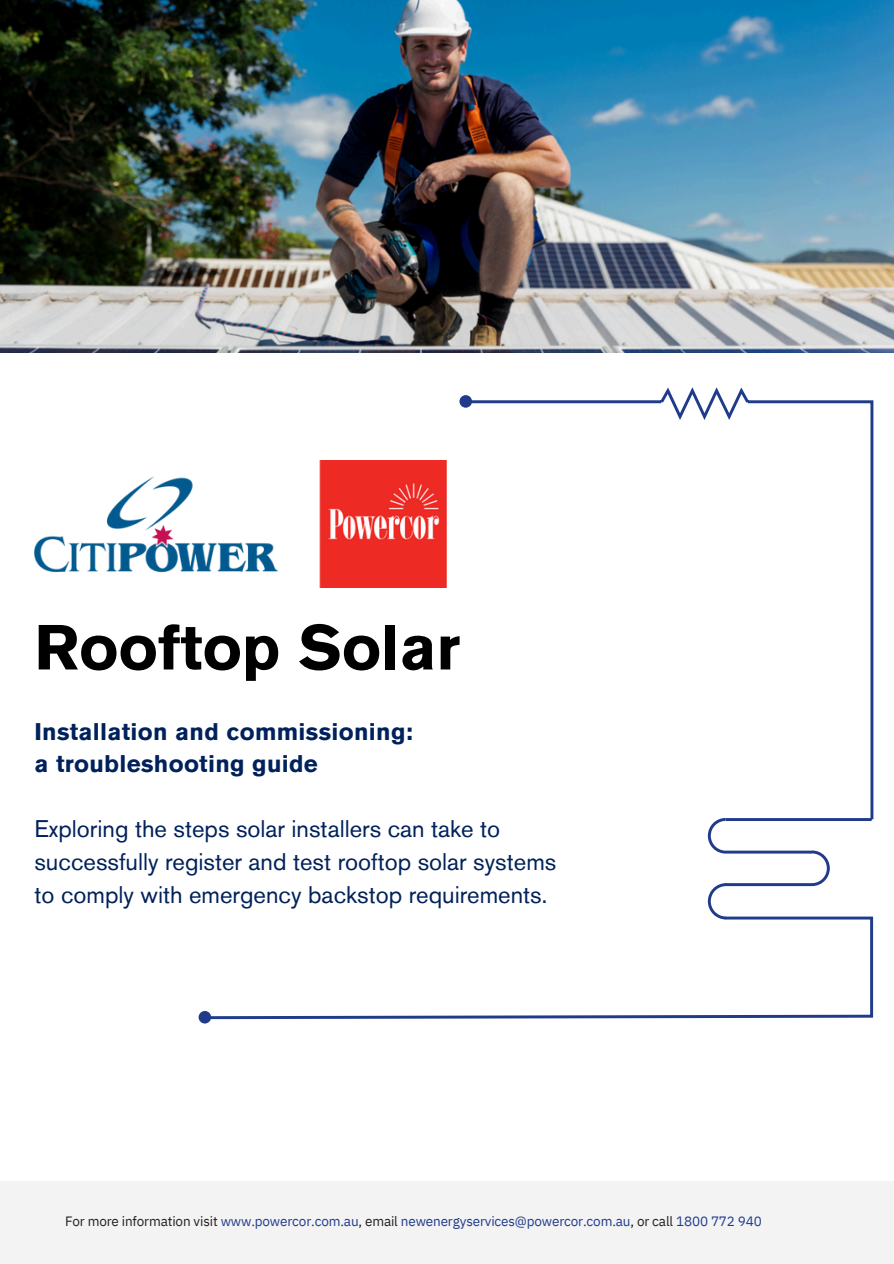
<style>
.page{position:relative;width:894px;height:1264px;background:#fff}
.page>*{position:absolute;margin:0;border:0;box-sizing:border-box;transform-origin:0 0}
.t1{font:700 63px "Akzidenz Grotesk Pro";color:#000}
.t2{font:24px/32.7px "Akzidenz Grotesk Pro";color:#00215b}
.t3{font:700 24px/32.7px "Akzidenz Grotesk Pro";letter-spacing:.01em;color:#00215b}
.t4{font:13.5px "IBM Plex Sans";letter-spacing:-.01em;color:#1f3b8a}
.s1{color:#231f20}
</style>
<div class="page">
<div style="left:0;top:1181px;width:893px;height:82px;background:#f3f3f4"></div>
<img style="left:0;top:0;width:893px;height:352px">
<svg style="left:465px;top:387px;width:408px;height:433px"></svg>
<div style="left:459px;top:395px;width:13px;height:12px;background:#1f3b8a;border-radius:50%"></div>
<svg style="left:210px;top:818px;width:662px;height:201px"></svg>
<svg style="left:198px;top:1010px;width:13px;height:13px"></svg>
<img style="left:34px;top:460px;width:412px;height:128px">
<div style="left:325px;top:547px;width:105px;height:23px;background:#ee2a24"></div>
<p class="t1" style="left:34px;top:622px;width:427px">Rooftop Solar</p>
<h1 class="t3" style="left:34px;top:717px;width:380px">Installation and commissioning: a troubleshooting guide</h1>
<h2 class="t2" style="left:34px;top:815px;width:523px">Exploring the steps solar installers can take to successfully register and test rooftop solar systems to comply with emergency backstop requirements.</h2>
<p class="t4" style="left:65px;top:1211px;width:698px"><span class="s1">For more information visit</span> www.powercor.com.au<span class="s1">, email</span> newenergyservices@powercor.com.au<span class="s1">, or call</span> 1800 772 940</p>
</div>
